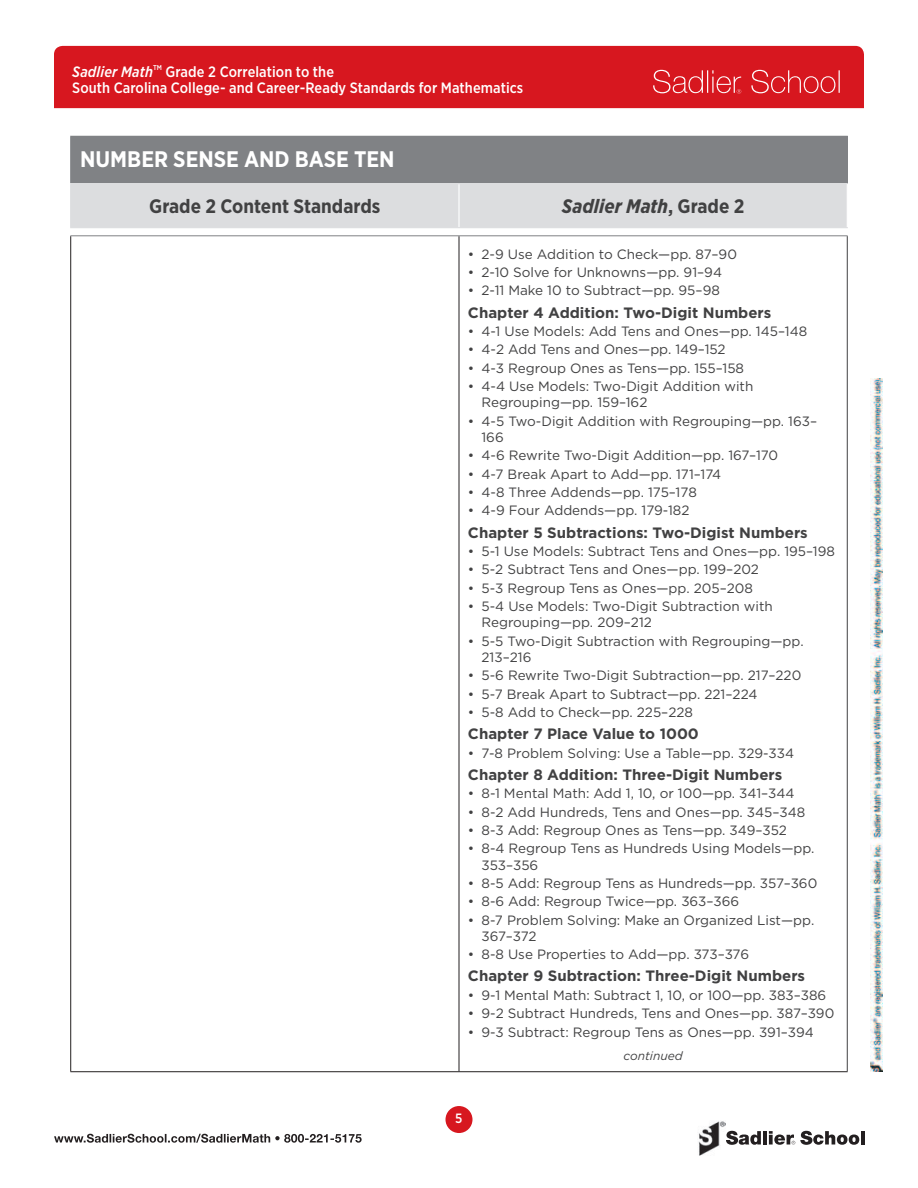
<style>
.page{position:relative;width:918px;height:1188px;background:#fff}
.page>*{position:absolute;margin:0;border:0;box-sizing:border-box;transform-origin:0 0}
.DOMAIN_PARAGRAPH{font:700 22.5px "Gotham Narrow";color:#fff}
.Table_header{font:700 19.5px "Gotham Narrow";color:#414142}
.Table_header-2{font:italic 700 19.5px "Gotham Narrow";color:#414142}
.Chapter_Head{font:700 15px "Gotham";color:#414142}
.t1{font:500 15px/16.2px "Gotham Narrow";letter-spacing:.005em;color:#fff}
.t2{font:italic 500 15px "Gotham Narrow";letter-spacing:.01em;color:#fff}
.t3{font:13.5px/16.2px "Gotham";color:#414142}
.t4{font:500 13.5px "Gotham Narrow";color:#fff}
.CONTINUED{font:italic 12px "Gotham";color:#414142}
.t5{font:500 7.05px "Gotham Narrow";color:#fff}
.s1{font-style:normal}
</style>
<div class="page">
<svg style="left:54px;top:1134px;width:308px;height:9px"></svg>
<div style="left:446px;top:1106px;width:27px;height:27px;background:#d7171f;border-radius:50%"></div>
<img style="left:871px;top:378px;width:11px;height:693px">
<svg style="left:726px;top:1130px;width:35px;height:15px"></svg>
<hr style="left:763px;top:1131px;width:4px;height:14px;background:#231f20">
<hr style="left:861px;top:1131px;width:4px;height:14px;background:#231f20">
<svg style="left:769px;top:1131px;width:90px;height:14px"></svg>
<img style="left:698px;top:1121px;width:28px;height:35px">
<div style="left:54px;top:46px;width:810px;height:62px;background:#d7171f"></div>
<svg style="left:653px;top:70px;width:88px;height:24px"></svg>
<svg style="left:751px;top:70px;width:89px;height:23px"></svg>
<div style="left:71px;top:136px;width:776px;height:48px;background:#808285"></div>
<div style="left:71px;top:184px;width:776px;height:43px;background:#dcdddf"></div>
<hr style="left:847px;top:137px;width:1px;height:46px;background:#808285">
<hr style="left:70px;top:236px;width:1px;height:835px;background:#231f20">
<hr style="left:459px;top:236px;width:1px;height:835px;background:#231f20">
<hr style="left:70px;top:1071px;width:389px;height:1px;background:#231f20">
<hr style="left:459px;top:1071px;width:389px;height:1px;background:#231f20">
<hr style="left:70px;top:235px;width:389px;height:1px;background:#808285">
<hr style="left:459px;top:235px;width:389px;height:1px;background:#808285">
<hr style="left:458px;top:184px;width:2px;height:43px;background:#fff">
<hr style="left:70px;top:136px;width:389px;height:1px;background:#808285">
<hr style="left:70px;top:137px;width:1px;height:46px;background:#808285">
<hr style="left:459px;top:136px;width:389px;height:1px;background:#808285">
<hr style="left:847px;top:236px;width:1px;height:835px;background:#414142">
<hr style="left:70px;top:183px;width:389px;height:1px;background:#dcdddf">
<hr style="left:459px;top:183px;width:389px;height:1px;background:#dcdddf">
<hr style="left:70px;top:184px;width:1px;height:43px;background:#dcdddf">
<hr style="left:70px;top:227px;width:389px;height:1px;background:#dcdddf">
<hr style="left:459px;top:227px;width:389px;height:1px;background:#dcdddf">
<p class="t2" style="left:72px;top:62px;width:82px">Sadlier Math</p>
<p class="t5" style="left:153px;top:63px;width:10px">TM</p>
<p class="t1" style="left:72px;top:63px;width:453px;text-indent:93px">Grade 2 Correlation to the<br>South Carolina College- and Career-Ready Standards for Mathematics</p>
<p class="DOMAIN_PARAGRAPH" style="left:80px;top:145px;width:316px">NUMBER SENSE AND BASE TEN</p>
<p class="Table_header" style="left:149px;top:194px;width:233px">Grade 2 Content Standards</p>
<p class="Table_header-2" style="left:562px;top:194px;width:184px">Sadlier Math<span class="s1">, Grade 2</span></p>
<p class="t3" style="left:468px;top:245px;width:271px">• 2-9 Use Addition to Check—pp. 87–90</p>
<p class="t3" style="left:468px;top:264px;width:256px">• 2-10 Solve for Unknowns—pp. 91–94</p>
<p class="t3" style="left:468px;top:282px;width:253px">• 2-11 Make 10 to Subtract—pp. 95–98</p>
<p class="Chapter_Head" style="left:468px;top:302px;width:305px">Chapter 4 Addition: Two-Digit Numbers</p>
<p class="t3" style="left:468px;top:323px;width:341px">• 4-1 Use Models: Add Tens and Ones—pp. 145–148</p>
<p class="t3" style="left:468px;top:341px;width:259px">• 4-2 Add Tens and Ones—pp. 149–152</p>
<p class="t3" style="left:468px;top:360px;width:278px">• 4-3 Regroup Ones as Tens—pp. 155–158</p>
<p class="t3" style="left:481px;top:378px;width:273px;text-indent:-14px">• 4-4 Use Models: Two-Digit Addition with<br>Regrouping—pp. 159–162</p>
<p class="t3" style="left:481px;top:412px;width:337px;text-indent:-14px">• 4-5 Two-Digit Addition with Regrouping—pp. 163–<br>166</p>
<p class="t3" style="left:468px;top:447px;width:312px">• 4-6 Rewrite Two-Digit Addition—pp. 167–170</p>
<p class="t3" style="left:468px;top:465px;width:255px">• 4-7 Break Apart to Add—pp. 171–174</p>
<p class="t3" style="left:468px;top:484px;width:230px">• 4-8 Three Addends—pp. 175–178</p>
<p class="t3" style="left:468px;top:502px;width:223px">• 4-9 Four Addends—pp. 179-182</p>
<p class="Chapter_Head" style="left:468px;top:522px;width:341px">Chapter 5 Subtractions: Two-Digist Numbers</p>
<p class="t3" style="left:468px;top:543px;width:368px">• 5-1 Use Models: Subtract Tens and Ones—pp. 195–198</p>
<p class="t3" style="left:468px;top:561px;width:293px">• 5-2 Subtract Tens and Ones—pp. 199–202</p>
<p class="t3" style="left:468px;top:580px;width:287px">• 5-3 Regroup Tens as Ones—pp. 205–208</p>
<p class="t3" style="left:481px;top:598px;width:293px;text-indent:-14px">• 5-4 Use Models: Two-Digit Subtraction with<br>Regrouping—pp. 209–212</p>
<p class="t3" style="left:481px;top:632px;width:324px;text-indent:-14px">• 5-5 Two-Digit Subtraction with Regrouping—pp.<br>213–216</p>
<p class="t3" style="left:468px;top:667px;width:335px">• 5-6 Rewrite Two-Digit Subtraction—pp. 217–220</p>
<p class="t3" style="left:468px;top:685px;width:291px">• 5-7 Break Apart to Subtract—pp. 221–224</p>
<p class="t3" style="left:468px;top:704px;width:227px">• 5-8 Add to Check—pp. 225–228</p>
<p class="Chapter_Head" style="left:468px;top:724px;width:232px">Chapter 7 Place Value to 1000</p>
<p class="t3" style="left:468px;top:744px;width:328px">• 7-8 Problem Solving: Use a Table—pp. 329-334</p>
<p class="Chapter_Head" style="left:468px;top:765px;width:316px">Chapter 8 Addition: Three-Digit Numbers</p>
<p class="t3" style="left:468px;top:785px;width:328px">• 8-1 Mental Math: Add 1, 10, or 100—pp. 341–344</p>
<p class="t3" style="left:468px;top:803px;width:339px">• 8-2 Add Hundreds, Tens and Ones—pp. 345–348</p>
<p class="t3" style="left:468px;top:822px;width:321px">• 8-3 Add: Regroup Ones as Tens—pp. 349–352</p>
<p class="t3" style="left:481px;top:840px;width:335px;text-indent:-14px">• 8-4 Regroup Tens as Hundreds Using Models—pp.<br>353–356</p>
<p class="t3" style="left:468px;top:875px;width:351px">• 8-5 Add: Regroup Tens as Hundreds—pp. 357–360</p>
<p class="t3" style="left:468px;top:893px;width:273px">• 8-6 Add: Regroup Twice—pp. 363–366</p>
<p class="t3" style="left:481px;top:911px;width:334px;text-indent:-14px">• 8-7 Problem Solving: Make an Organized List—pp.<br>367–372</p>
<p class="t3" style="left:468px;top:946px;width:283px">• 8-8 Use Properties to Add—pp. 373–376</p>
<p class="Chapter_Head" style="left:468px;top:966px;width:339px">Chapter 9 Subtraction: Three-Digit Numbers</p>
<p class="t3" style="left:468px;top:987px;width:360px">• 9-1 Mental Math: Subtract 1, 10, or 100—pp. 383–386</p>
<p class="t3" style="left:468px;top:1005px;width:368px">• 9-2 Subtract Hundreds, Tens and Ones—pp. 387–390</p>
<p class="t3" style="left:468px;top:1023px;width:347px">• 9-3 Subtract: Regroup Tens as Ones—pp. 391–394</p>
<p class="CONTINUED" style="left:623px;top:1048px;width:61px">continued</p>
<p class="t4" style="left:455px;top:1110px;width:9px">5</p>
</div>
